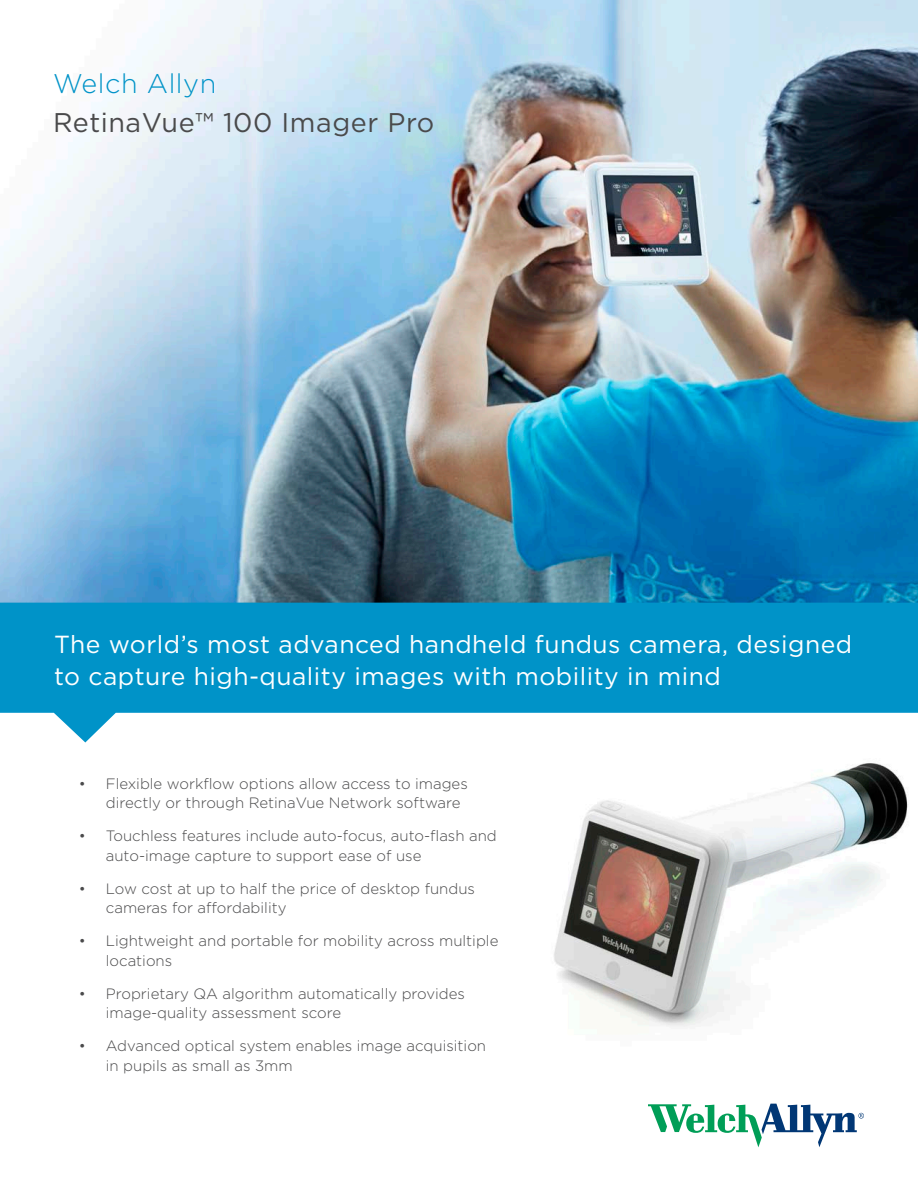
<style>
.page{position:relative;width:918px;height:1188px;background:#fff}
.page>*{position:absolute;margin:0;border:0;box-sizing:border-box;transform-origin:0 0}
.t1{font:27px "Gotham";letter-spacing:.02em;color:#4a4a4b}
.t2{font:300 27px "Gotham";letter-spacing:.02em;color:#0093c8}
.t3{font:24.75px/31.5px "Gotham";letter-spacing:.02em;color:#fff}
.t4{font:300 15px/19.5px "Gotham";color:#4a4a4b}
</style>
<div class="page">
<img style="left:554px;top:763px;width:354px;height:264px">
<img style="left:0;top:0;width:918px;height:603px">
<svg style="left:0;top:603px;width:918px;height:139px;fill:#0093c8"></svg>
<svg style="left:648px;top:1104px;width:216px;height:43px"></svg>
<p class="t2" style="left:53px;top:66px;width:165px">Welch Allyn</p>
<p class="t1" style="left:53px;top:105px;width:383px">RetinaVue™ 100 Imager Pro</p>
<p class="t3" style="left:54px;top:628px;width:800px">The world’s most advanced handheld fundus camera, designed to capture high-quality images with mobility in mind</p>
<p class="t4" style="left:106px;top:773px;width:364px;text-indent:-27px">• Flexible workflow options allow access to images directly or through RetinaVue Network software</p>
<p class="t4" style="left:106px;top:826px;width:392px;text-indent:-27px">• Touchless features include auto-focus, auto-flash and auto-image capture to support ease of use</p>
<p class="t4" style="left:106px;top:878px;width:371px;text-indent:-27px">• Low cost at up to half the price of desktop fundus cameras for affordability</p>
<p class="t4" style="left:106px;top:931px;width:394px;text-indent:-27px">• Lightweight and portable for mobility across multiple locations</p>
<p class="t4" style="left:106px;top:983px;width:361px;text-indent:-27px">• Proprietary QA algorithm automatically provides image-quality assessment score</p>
<p class="t4" style="left:106px;top:1036px;width:382px;text-indent:-27px">• Advanced optical system enables image acquisition in pupils as small as 3mm</p>
</div>
